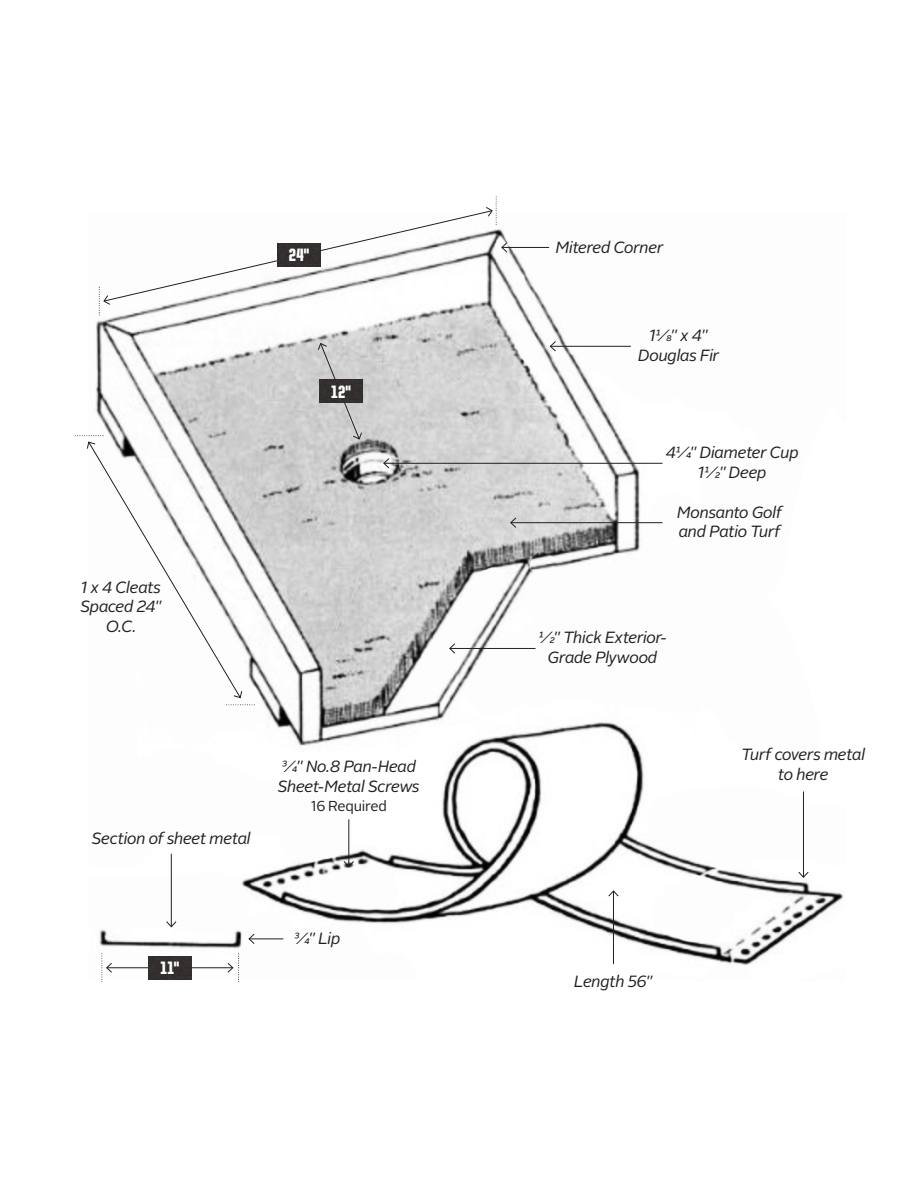
<style>
.page{position:relative;width:918px;height:1188px;background:#fff}
.page>*{position:absolute;margin:0;border:0;box-sizing:border-box;transform-origin:0 0}
.t1{font:900 18px "United Sans Cond";color:#fff}
.PROJECT_CHART{font:italic 16.2px/19.8px "Alright Sans LP";letter-spacing:-.025em;color:#231f20}
.PROJECT_CHART-2{font:14.4px "Alright Sans LP";letter-spacing:-.015em;color:#231f20}
</style>
<div class="page">
<img style="left:95px;top:244px;width:749px;height:736px">
<hr style="left:803px;top:792px;width:1px;height:85px;background:#222020">
<svg style="left:798px;top:871px;width:11px;height:7px"></svg>
<hr style="left:613px;top:891px;width:1px;height:73px;background:#222020">
<svg style="left:608px;top:890px;width:11px;height:7px"></svg>
<hr style="left:171px;top:854px;width:1px;height:73px;background:#222020">
<svg style="left:166px;top:921px;width:11px;height:7px"></svg>
<hr style="left:107px;top:968px;width:126px;height:1px;background:#231f20">
<svg style="left:101px;top:953px;width:11px;height:29px"></svg>
<svg style="left:227px;top:953px;width:12px;height:29px"></svg>
<div style="left:147px;top:956px;width:45px;height:24px;background:#34302f"></div>
<hr style="left:249px;top:939px;width:34px;height:1px;background:#222020">
<svg style="left:248px;top:933px;width:7px;height:12px"></svg>
<hr style="left:348px;top:819px;width:1px;height:48px;background:#222020">
<svg style="left:343px;top:861px;width:12px;height:7px"></svg>
<hr style="left:450px;top:648px;width:86px;height:1px;background:#222020">
<svg style="left:449px;top:643px;width:7px;height:11px"></svg>
<hr style="left:511px;top:522px;width:152px;height:1px;background:#222020">
<svg style="left:510px;top:517px;width:7px;height:11px"></svg>
<hr style="left:384px;top:463px;width:279px;height:1px;background:#222020">
<svg style="left:383px;top:458px;width:7px;height:11px"></svg>
<hr style="left:550px;top:346px;width:81px;height:1px;background:#222020">
<svg style="left:549px;top:341px;width:7px;height:11px"></svg>
<hr style="left:502px;top:247px;width:47px;height:1px;background:#222020">
<svg style="left:318px;top:343px;width:44px;height:97px;background:#c9c9c9"></svg>
<div style="left:319px;top:379px;width:44px;height:25px;background:#34302f"></div>
<svg style="left:226px;top:704px;width:29px;height:2px"></svg>
<svg style="left:75px;top:435px;width:167px;height:263px"></svg>
<svg style="left:99px;top:196px;width:409px;height:120px"></svg>
<div style="left:277px;top:243px;width:44px;height:24px;background:#34302f"></div>
<p class="t1" style="left:289px;top:246px;width:22px">24"</p>
<p class="t1" style="left:331px;top:382px;width:22px">12"</p>
<p class="PROJECT_CHART" style="left:81px;top:577px;width:81px">1 x 4 Cleats</p>
<p class="PROJECT_CHART" style="left:81px;top:597px;width:83px">Spaced 24"</p>
<p class="PROJECT_CHART" style="left:106px;top:617px;width:32px">O.C.</p>
<p class="PROJECT_CHART" style="left:92px;top:828px;width:161px">Section of sheet metal</p>
<p class="PROJECT_CHART" style="left:278px;top:756px;width:144px">3/4" No.8 Pan-Head<br>Sheet-Metal Screws</p>
<p class="PROJECT_CHART-2" style="left:311px;top:797px;width:78px">16 Required</p>
<p class="t1" style="left:160px;top:958px;width:21px">11"</p>
<p class="PROJECT_CHART" style="left:294px;top:929px;width:48px">3/4" Lip</p>
<p class="PROJECT_CHART" style="left:556px;top:238px;width:109px">Mitered Corner</p>
<p class="PROJECT_CHART" style="left:650px;top:326px;width:60px">11/8" x 4"</p>
<p class="PROJECT_CHART" style="left:638px;top:346px;width:83px">Douglas Fir</p>
<p class="PROJECT_CHART" style="left:666px;top:443px;width:135px;text-align:center">41/4" Diameter Cup<br>11/2" Deep</p>
<p class="PROJECT_CHART" style="left:677px;top:502px;width:106px">Monsanto Golf</p>
<p class="PROJECT_CHART" style="left:679px;top:522px;width:103px">and Patio Turf</p>
<p class="PROJECT_CHART" style="left:539px;top:628px;width:130px">1/2" Thick Exterior-</p>
<p class="PROJECT_CHART" style="left:548px;top:648px;width:111px">Grade Plywood</p>
<p class="PROJECT_CHART" style="left:742px;top:744px;width:125px">Turf covers metal</p>
<p class="PROJECT_CHART" style="left:778px;top:764px;width:52px">to here</p>
<p class="PROJECT_CHART" style="left:574px;top:972px;width:80px">Length 56"</p>
</div>
